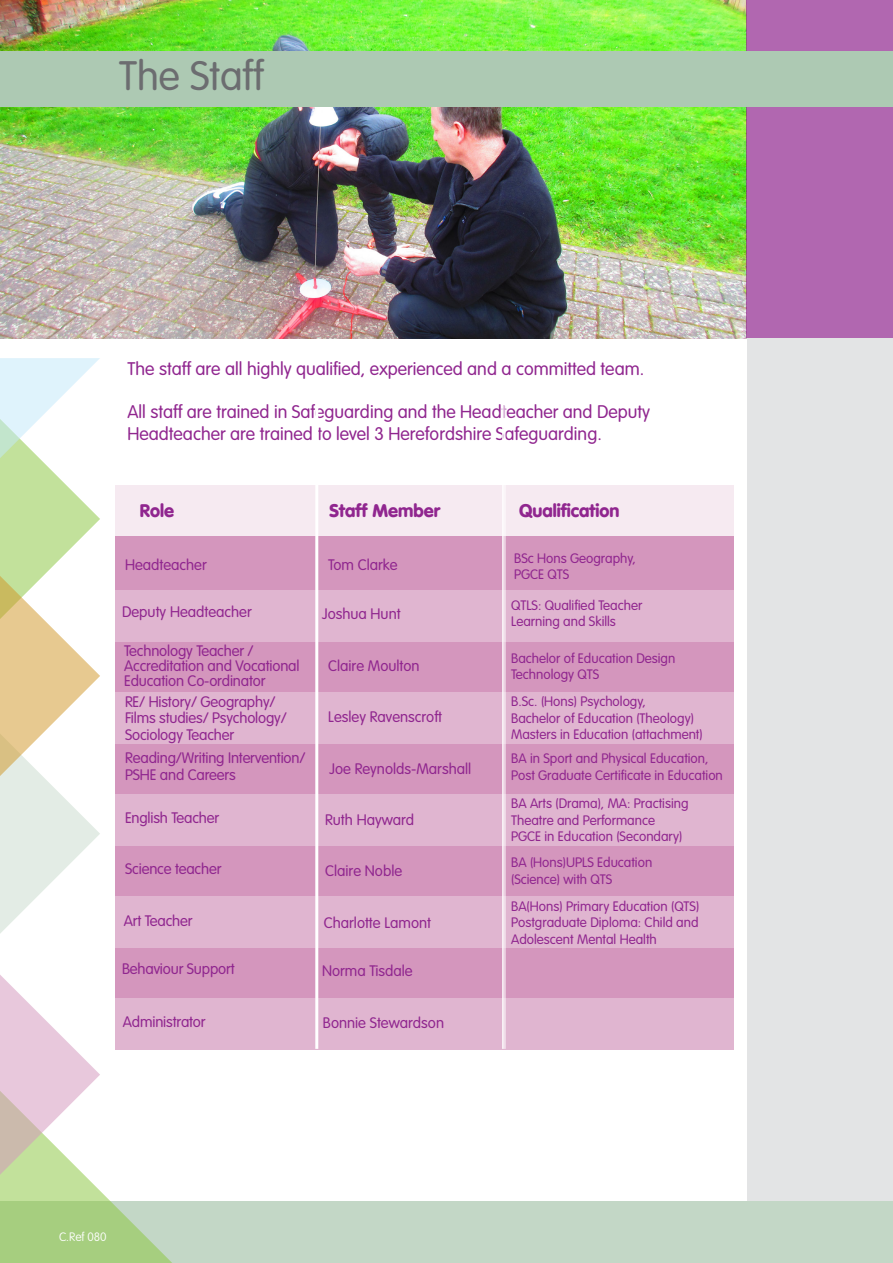
<style>
.page{position:relative;width:893px;height:1263px;background:#fff}
.page>*{position:absolute;margin:0;border:0;box-sizing:border-box;transform-origin:0 0}
.t1{font:300 40.5px "VAG Rounded Std";color:#6c6d70}
.t2{font:300 18px/21.6px "VAG Rounded Std";color:#90268f}
.t3{font:900 18px "VAG Rounded Std";color:#90268f}
.t4{font:300 15px/16.5px "VAG Rounded Std";letter-spacing:-.01em;color:#90268f}
.t5{font:300 13.5px/16.5px "VAG Rounded Std";color:#90268f}
.t6{font:100 12px "VAG Rounded Std";color:#fff}
</style>
<div class="page">
<div style="left:0;top:1201px;width:893px;height:62px;background:#c3d7c6"></div>
<img style="left:0;top:0;width:746px;height:338px">
<div style="left:746px;top:0;width:147px;height:338px;background:#b167b0"></div>
<div style="left:0;top:51px;width:893px;height:55px;background:#adc9b3"></div>
<svg style="left:0;top:1049px;width:281px;height:214px"></svg>
<svg style="left:0;top:358px;width:100px;height:852px"></svg>
<div style="left:747px;top:338px;width:146px;height:863px;background:#e3e4e5"></div>
<div style="left:115px;top:485px;width:618px;height:564px;background:#d496bd"></div>
<div style="left:115px;top:485px;width:618px;height:51px;background:#f6eaf1"></div>
<hr style="left:315px;top:392px;width:3px;height:657px;background:#fff">
<hr style="left:505px;top:406px;width:1px;height:643px;background:#fff">
<hr style="left:502px;top:406px;width:2px;height:643px;background:#fff">
<div style="left:115px;top:590px;width:618px;height:51px;background:#e0b5d0"></div>
<div style="left:115px;top:692px;width:618px;height:51px;background:#e0b5d0"></div>
<div style="left:115px;top:794px;width:618px;height:51px;background:#e0b5d0"></div>
<div style="left:115px;top:896px;width:618px;height:51px;background:#e0b5d0"></div>
<div style="left:115px;top:998px;width:618px;height:51px;background:#e0b5d0"></div>
<p class="t1" style="left:119px;top:53px;width:146px">The Staff</p>
<p class="t2" style="left:128px;top:359px;width:518px">The staff are all highly qualified, experienced and a committed team.</p>
<p class="t2" style="left:128px;top:402px;width:524px">All staff are trained in Safeguarding and the Headteacher and Deputy<br>Headteacher are trained to level 3 Herefordshire Safeguarding.</p>
<p class="t3" style="left:140px;top:500px;width:36px">Role</p>
<p class="t3" style="left:330px;top:500px;width:112px">Staff Member</p>
<p class="t3" style="left:519px;top:500px;width:102px">Qualification</p>
<p class="t4" style="left:125px;top:557px;width:83px">Headteacher</p>
<p class="t4" style="left:328px;top:557px;width:71px">Tom Clarke</p>
<p class="t5" style="left:514px;top:550px;width:123px">BSc Hons Geography,</p>
<p class="t5" style="left:514px;top:566px;width:57px">PGCE QTS</p>
<p class="t4" style="left:122px;top:604px;width:131px">Deputy Headteacher</p>
<p class="t4" style="left:322px;top:606px;width:80px">Joshua Hunt</p>
<p class="t5" style="left:511px;top:597px;width:133px">QTLS: Qualified Teacher</p>
<p class="t5" style="left:511px;top:614px;width:106px">Learning and Skills</p>
<p class="t4" style="left:124px;top:644px;width:177px;line-height:15px">Technology Teacher /<br>Accreditation and Vocational<br>Education Co-ordinator</p>
<p class="t4" style="left:125px;top:694px;width:163px">RE/ History/ Geography/<br>Films studies/ Psychology/<br>Sociology Teacher</p>
<p class="t4" style="left:328px;top:658px;width:93px">Claire Moulton</p>
<p class="t5" style="left:511px;top:650px;width:166px">Bachelor of Education Design</p>
<p class="t5" style="left:511px;top:667px;width:90px">Technology QTS</p>
<p class="t4" style="left:328px;top:709px;width:115px">Lesley Ravenscroft</p>
<p class="t5" style="left:511px;top:694px;width:136px">B.Sc. (Hons) Psychology,</p>
<p class="t5" style="left:511px;top:710px;width:184px">Bachelor of Education (Theology)</p>
<p class="t5" style="left:511px;top:727px;width:193px">Masters in Education (attachment)</p>
<p class="t4" style="left:125px;top:750px;width:182px">Reading/Writing Intervention/<br>PSHE and Careers</p>
<p class="t4" style="left:330px;top:761px;width:143px">Joe Reynolds-Marshall</p>
<p class="t5" style="left:511px;top:751px;width:213px">BA in Sport and Physical Education,<br>Post Graduate Certificate in Education</p>
<p class="t4" style="left:125px;top:810px;width:96px">English Teacher</p>
<p class="t4" style="left:325px;top:812px;width:91px">Ruth Hayward</p>
<p class="t5" style="left:511px;top:795px;width:179px">BA Arts (Drama), MA: Practising</p>
<p class="t5" style="left:511px;top:812px;width:145px">Theatre and Performance</p>
<p class="t5" style="left:511px;top:828px;width:173px">PGCE in Education (Secondary)</p>
<p class="t4" style="left:125px;top:861px;width:98px">Science teacher</p>
<p class="t4" style="left:325px;top:863px;width:78px">Claire Noble</p>
<p class="t4" style="left:124px;top:913px;width:70px">Art Teacher</p>
<p class="t4" style="left:324px;top:915px;width:109px">Charlotte Lamont</p>
<p class="t4" style="left:122px;top:961px;width:114px">Behaviour Support</p>
<p class="t4" style="left:322px;top:963px;width:92px">Norma Tisdale</p>
<p class="t4" style="left:123px;top:1013px;width:84px">Administrator</p>
<p class="t4" style="left:323px;top:1015px;width:123px">Bonnie Stewardson</p>
<p class="t5" style="left:511px;top:855px;width:143px">BA (Hons)UPLS Education</p>
<p class="t5" style="left:511px;top:871px;width:103px">(Science) with QTS</p>
<p class="t5" style="left:511px;top:898px;width:190px">BA(Hons) Primary Education (QTS)</p>
<p class="t5" style="left:511px;top:915px;width:189px">Postgraduate Diploma: Child and<br>Adolescent Mental Health</p>
<p class="t6" style="left:59px;top:1230px;width:49px">C.Ref 080</p>
</div>
